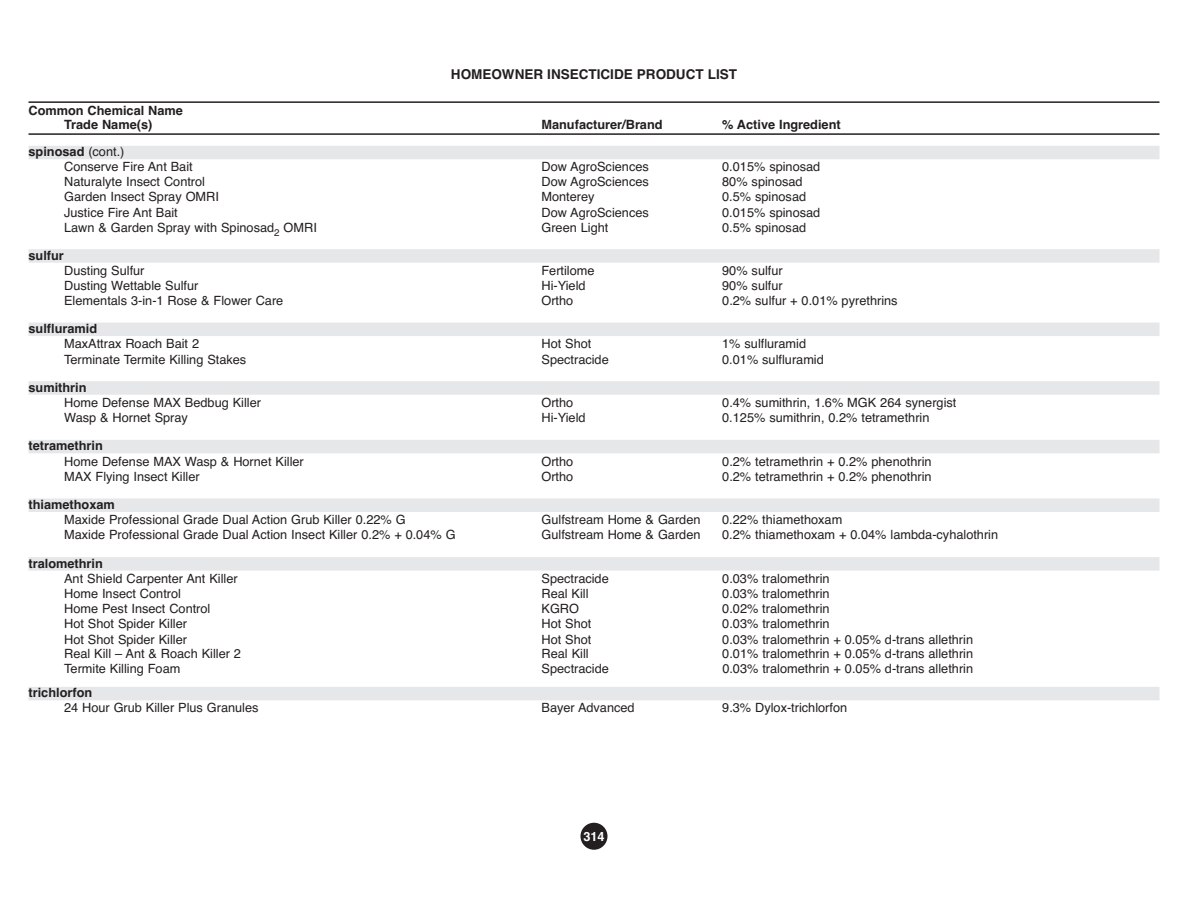
<style>
.page{position:relative;width:1188px;height:918px;background:#fff}
.page>*{position:absolute;margin:0;border:0;box-sizing:border-box;transform-origin:0 0}
.t1{font:700 13.5px "Helvetica";color:#231f20}
.t2{font:12.75px/15px "Helvetica";color:#231f20}
.t3{font:700 12.75px/14.2px "Helvetica";color:#231f20;text-align:center}
.t4{font:700 12.75px "Helvetica";color:#fff}
.s1{font-weight:700}
</style>
<div class="page">
<div style="left:580px;top:823px;width:28px;height:27px;background:#231f20;border-radius:50%"></div>
<hr style="left:28px;top:101px;width:1132px;height:2px;background:#231f20">
<hr style="left:28px;top:133px;width:1132px;height:2px;background:#231f20">
<div style="left:28px;top:146px;width:1132px;height:13px;background:#e6e7e9"></div>
<div style="left:28px;top:249px;width:1132px;height:14px;background:#e6e7e9"></div>
<div style="left:28px;top:323px;width:1132px;height:13px;background:#e6e7e9"></div>
<div style="left:28px;top:381px;width:1132px;height:14px;background:#e6e7e9"></div>
<div style="left:28px;top:440px;width:1132px;height:13px;background:#e6e7e9"></div>
<div style="left:28px;top:498px;width:1132px;height:14px;background:#e6e7e9"></div>
<div style="left:28px;top:557px;width:1132px;height:14px;background:#e6e7e9"></div>
<div style="left:28px;top:687px;width:1132px;height:13px;background:#e6e7e9"></div>
<p class="t3" style="left:28px;top:103px;width:156px">Common Chemical Name<br>Trade Name(s)</p>
<p class="t2" style="left:64px;top:144px;width:130px;text-indent:-36px"><span class="s1">spinosad</span> (cont.)<br>Conserve Fire Ant Bait</p>
<p class="t1" style="left:451px;top:67px;width:288px">HOMEOWNER INSECTICIDE PRODUCT LIST</p>
<p class="t3" style="left:541px;top:118px;width:123px">Manufacturer/Brand</p>
<p class="t3" style="left:722px;top:118px;width:120px">% Active Ingredient</p>
<p class="t2" style="left:541px;top:159px;width:109px">Dow AgroSciences</p>
<p class="t2" style="left:722px;top:159px;width:100px">0.015% spinosad</p>
<p class="t2" style="left:64px;top:174px;width:143px">Naturalyte Insect Control</p>
<p class="t2" style="left:541px;top:174px;width:109px">Dow AgroSciences</p>
<p class="t2" style="left:722px;top:174px;width:82px">80% spinosad</p>
<p class="t2" style="left:64px;top:190px;width:156px">Garden Insect Spray OMRI</p>
<p class="t2" style="left:541px;top:190px;width:55px">Monterey</p>
<p class="t2" style="left:722px;top:190px;width:85px">0.5% spinosad</p>
<p class="t2" style="left:64px;top:205px;width:115px">Justice Fire Ant Bait</p>
<p class="t2" style="left:541px;top:205px;width:109px">Dow AgroSciences</p>
<p class="t2" style="left:722px;top:205px;width:100px">0.015% spinosad</p>
<p class="t2" style="left:64px;top:220px;width:254px">Lawn &amp; Garden Spray with Spinosad<sub>2</sub> OMRI</p>
<p class="t2" style="left:541px;top:220px;width:68px">Green Light</p>
<p class="t2" style="left:722px;top:220px;width:85px">0.5% spinosad</p>
<p class="t3" style="left:28px;top:248px;width:37px">sulfur</p>
<p class="t2" style="left:64px;top:263px;width:82px">Dusting Sulfur</p>
<p class="t2" style="left:541px;top:263px;width:55px">Fertilome</p>
<p class="t2" style="left:722px;top:263px;width:62px">90% sulfur</p>
<p class="t2" style="left:64px;top:278px;width:136px">Dusting Wettable Sulfur</p>
<p class="t2" style="left:541px;top:278px;width:46px">Hi-Yield</p>
<p class="t2" style="left:722px;top:278px;width:62px">90% sulfur</p>
<p class="t2" style="left:64px;top:293px;width:221px">Elementals 3-in-1 Rose &amp; Flower Care</p>
<p class="t2" style="left:541px;top:293px;width:33px">Ortho</p>
<p class="t2" style="left:722px;top:293px;width:177px">0.2% sulfur + 0.01% pyrethrins</p>
<p class="t3" style="left:28px;top:322px;width:70px">sulfluramid</p>
<p class="t2" style="left:64px;top:336px;width:136px">MaxAttrax Roach Bait 2</p>
<p class="t2" style="left:541px;top:336px;width:51px">Hot Shot</p>
<p class="t2" style="left:722px;top:336px;width:85px">1% sulfluramid</p>
<p class="t2" style="left:64px;top:352px;width:184px">Terminate Termite Killing Stakes</p>
<p class="t2" style="left:541px;top:352px;width:69px">Spectracide</p>
<p class="t2" style="left:722px;top:352px;width:103px">0.01% sulfluramid</p>
<p class="t3" style="left:28px;top:380px;width:60px">sumithrin</p>
<p class="t2" style="left:64px;top:395px;width:198px">Home Defense MAX Bedbug Killer</p>
<p class="t2" style="left:541px;top:395px;width:33px">Ortho</p>
<p class="t2" style="left:722px;top:395px;width:236px">0.4% sumithrin, 1.6% MGK 264 synergist</p>
<p class="t2" style="left:64px;top:410px;width:125px">Wasp &amp; Hornet Spray</p>
<p class="t2" style="left:541px;top:410px;width:46px">Hi-Yield</p>
<p class="t2" style="left:722px;top:410px;width:209px">0.125% sumithrin, 0.2% tetramethrin</p>
<p class="t3" style="left:28px;top:439px;width:76px">tetramethrin</p>
<p class="t2" style="left:64px;top:454px;width:241px">Home Defense MAX Wasp &amp; Hornet Killer</p>
<p class="t2" style="left:541px;top:454px;width:33px">Ortho</p>
<p class="t2" style="left:722px;top:454px;width:211px">0.2% tetramethrin + 0.2% phenothrin</p>
<p class="t2" style="left:64px;top:469px;width:137px">MAX Flying Insect Killer</p>
<p class="t2" style="left:541px;top:469px;width:33px">Ortho</p>
<p class="t2" style="left:722px;top:469px;width:211px">0.2% tetramethrin + 0.2% phenothrin</p>
<p class="t3" style="left:28px;top:497px;width:88px">thiamethoxam</p>
<p class="t2" style="left:64px;top:512px;width:343px">Maxide Professional Grade Dual Action Grub Killer 0.22% G</p>
<p class="t2" style="left:541px;top:512px;width:161px">Gulfstream Home &amp; Garden</p>
<p class="t2" style="left:722px;top:512px;width:122px">0.22% thiamethoxam</p>
<p class="t2" style="left:64px;top:528px;width:393px">Maxide Professional Grade Dual Action Insect Killer 0.2% + 0.04% G</p>
<p class="t2" style="left:541px;top:528px;width:161px">Gulfstream Home &amp; Garden</p>
<p class="t2" style="left:722px;top:528px;width:278px">0.2% thiamethoxam + 0.04% lambda-cyhalothrin</p>
<p class="t3" style="left:28px;top:556px;width:76px">tralomethrin</p>
<p class="t2" style="left:64px;top:571px;width:175px">Ant Shield Carpenter Ant Killer</p>
<p class="t2" style="left:542px;top:571px;width:69px">Spectracide</p>
<p class="t2" style="left:722px;top:571px;width:109px">0.03% tralomethrin</p>
<p class="t2" style="left:64px;top:586px;width:118px">Home Insect Control</p>
<p class="t2" style="left:542px;top:586px;width:49px">Real Kill</p>
<p class="t2" style="left:722px;top:586px;width:109px">0.03% tralomethrin</p>
<p class="t2" style="left:64px;top:601px;width:148px">Home Pest Insect Control</p>
<p class="t2" style="left:542px;top:601px;width:39px">KGRO</p>
<p class="t2" style="left:722px;top:601px;width:109px">0.02% tralomethrin</p>
<p class="t2" style="left:64px;top:617px;width:124px">Hot Shot Spider Killer</p>
<p class="t2" style="left:542px;top:617px;width:51px">Hot Shot</p>
<p class="t2" style="left:722px;top:617px;width:109px">0.03% tralomethrin</p>
<p class="t2" style="left:64px;top:632px;width:124px">Hot Shot Spider Killer</p>
<p class="t2" style="left:542px;top:632px;width:51px">Hot Shot</p>
<p class="t2" style="left:722px;top:632px;width:252px">0.03% tralomethrin + 0.05% d-trans allethrin</p>
<p class="t2" style="left:64px;top:646px;width:178px">Real Kill – Ant &amp; Roach Killer 2</p>
<p class="t2" style="left:542px;top:646px;width:49px">Real Kill</p>
<p class="t2" style="left:722px;top:646px;width:252px">0.01% tralomethrin + 0.05% d-trans allethrin</p>
<p class="t2" style="left:64px;top:661px;width:118px">Termite Killing Foam</p>
<p class="t2" style="left:542px;top:661px;width:69px">Spectracide</p>
<p class="t2" style="left:722px;top:661px;width:252px">0.03% tralomethrin + 0.05% d-trans allethrin</p>
<p class="t3" style="left:28px;top:686px;width:65px">trichlorfon</p>
<p class="t2" style="left:64px;top:700px;width:196px">24 Hour Grub Killer Plus Granules</p>
<p class="t2" style="left:542px;top:700px;width:95px">Bayer Advanced</p>
<p class="t2" style="left:722px;top:700px;width:127px">9.3% Dylox-trichlorfon</p>
<p class="t4" style="left:583px;top:829px;width:23px">314</p>
</div>
